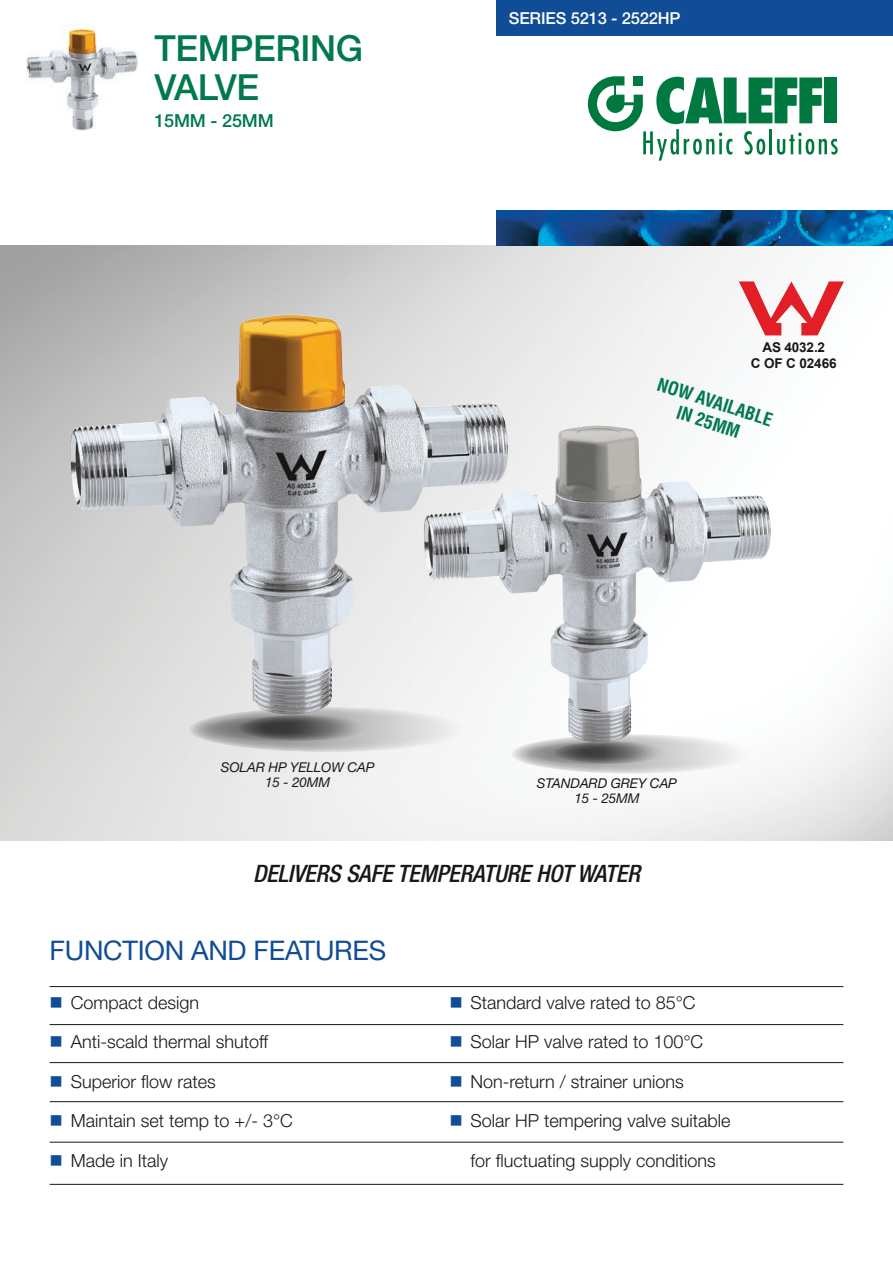
<style>
.page{position:relative;width:893px;height:1263px;background:#fff}
.page>*{position:absolute;margin:0;border:0;box-sizing:border-box;transform-origin:0 0}
.t1{font:500 36px/39px "Helvetica Neue LT Std";letter-spacing:-.01em;color:#00794c}
.t2{font:27px "Helvetica Neue LT Std";letter-spacing:-.01em;color:#114c97}
.t3{font:italic 500 condensed 24px "Helvetica Neue LT Std";letter-spacing:-.01em;color:#181817}
.t4{font:300 18px "Helvetica Neue LT Std";color:#181817}
.t5{font:700 condensed 18px/21px "Helvetica LT Std";color:#00794c;text-align:center}
.t6{font:500 18px "Helvetica Neue LT Std";letter-spacing:-.01em;color:#00794c}
.t7{font:500 16.5px "Helvetica Neue LT Std";letter-spacing:-.01em;color:#fff}
.t8{font:italic 13.5px/15px "Helvetica Neue LT Std";letter-spacing:-.01em;color:#181817;text-align:center}
.t9{font:700 13.5px/16.2px "Arial";letter-spacing:-.01em;color:#181817;text-align:center}
.t10{font:500 12.75px/14.2px "Helvetica Neue LT Com";color:#181817;text-align:center}
.s1{color:#114c97}
</style>
<div class="page">
<img style="left:0;top:246px;width:893px;height:595px">
<svg style="left:588px;top:76px;width:250px;height:85px"></svg>
<div style="left:496px;top:0;width:397px;height:35px;background:#114c97"></div>
<hr style="left:50px;top:986px;width:793px;height:1px;background:#181817">
<hr style="left:50px;top:1024px;width:793px;height:1px;background:#181817">
<hr style="left:50px;top:1062px;width:793px;height:1px;background:#181817">
<hr style="left:50px;top:1101px;width:793px;height:1px;background:#181817">
<hr style="left:50px;top:1142px;width:793px;height:1px;background:#181817">
<hr style="left:50px;top:1184px;width:793px;height:1px;background:#181817">
<svg style="left:739px;top:281px;width:105px;height:54px"></svg>
<img style="left:27px;top:25px;width:111px;height:106px">
<svg style="left:511px;top:734px;width:243px;height:40px;background:#d7d7d8"></svg>
<svg style="left:527px;top:742px;width:138px;height:22px"></svg>
<svg style="left:554px;top:741px;width:113px;height:23px;background:#767677"></svg>
<svg style="left:189px;top:707px;width:278px;height:45px;background:#c5c4c4"></svg>
<svg style="left:207px;top:715px;width:157px;height:26px"></svg>
<svg style="left:238px;top:715px;width:129px;height:26px;background:#6c6b6b"></svg>
<img style="left:70px;top:318px;width:438px;height:396px">
<img style="left:423px;top:428px;width:348px;height:314px">
<img style="left:496px;top:210px;width:397px;height:36px">
<h1 class="t1" style="left:154px;top:28px;width:210px">TEMPERING<br>VALVE</h1>
<p class="t6" style="left:154px;top:110px;width:104px">15MM - 25MM</p>
<p class="t8" style="left:221px;top:759px;width:155px">SOLAR HP YELLOW CAP<br>15 - 20MM</p>
<p class="t7" style="left:509px;top:8px;width:173px">SERIES 5213 - 2522HP</p>
<p class="t9" style="left:751px;top:339px;width:87px">AS 4032.2<br>C of C 02466</p>
<p class="t10" style="left:755px;top:343px;width:78px">AS 4032.1<br>C of C 02466</p>
<p class="t5" style="left:661px;top:373px;width:122px;rotate:18deg">NOW AVAILABLE<br>IN 25MM</p>
<p class="t8" style="left:537px;top:776px;width:142px">STANDARD GREY CAP<br>15 - 25MM</p>
<h3 class="t3" style="left:253px;top:859px;width:388px">DELIVERS SAFE TEMPERATURE HOT WATER</h3>
<h2 class="t2" style="left:50px;top:934px;width:338px">FUNCTION AND FEATURES</h2>
<p class="t4" style="left:50px;top:991px;width:151px"><span class="s1">■</span> Compact design</p>
<p class="t4" style="left:449px;top:991px;width:248px"><span class="s1">■</span> Standard valve rated to 85°C</p>
<p class="t4" style="left:50px;top:1031px;width:220px"><span class="s1">■</span> Anti-scald thermal shutoff</p>
<p class="t4" style="left:449px;top:1031px;width:255px"><span class="s1">■</span> Solar HP valve rated to 100°C</p>
<p class="t4" style="left:50px;top:1070px;width:168px"><span class="s1">■</span> Superior flow rates</p>
<p class="t4" style="left:449px;top:1070px;width:236px"><span class="s1">■</span> Non-return / strainer unions</p>
<p class="t4" style="left:50px;top:1110px;width:245px"><span class="s1">■</span> Maintain set temp to +/- 3°C</p>
<p class="t4" style="left:449px;top:1110px;width:282px"><span class="s1">■</span> Solar HP tempering valve suitable</p>
<p class="t4" style="left:50px;top:1149px;width:120px"><span class="s1">■</span> Made in Italy</p>
<p class="t4" style="left:471px;top:1149px;width:247px">for fluctuating supply conditions</p>
</div>
